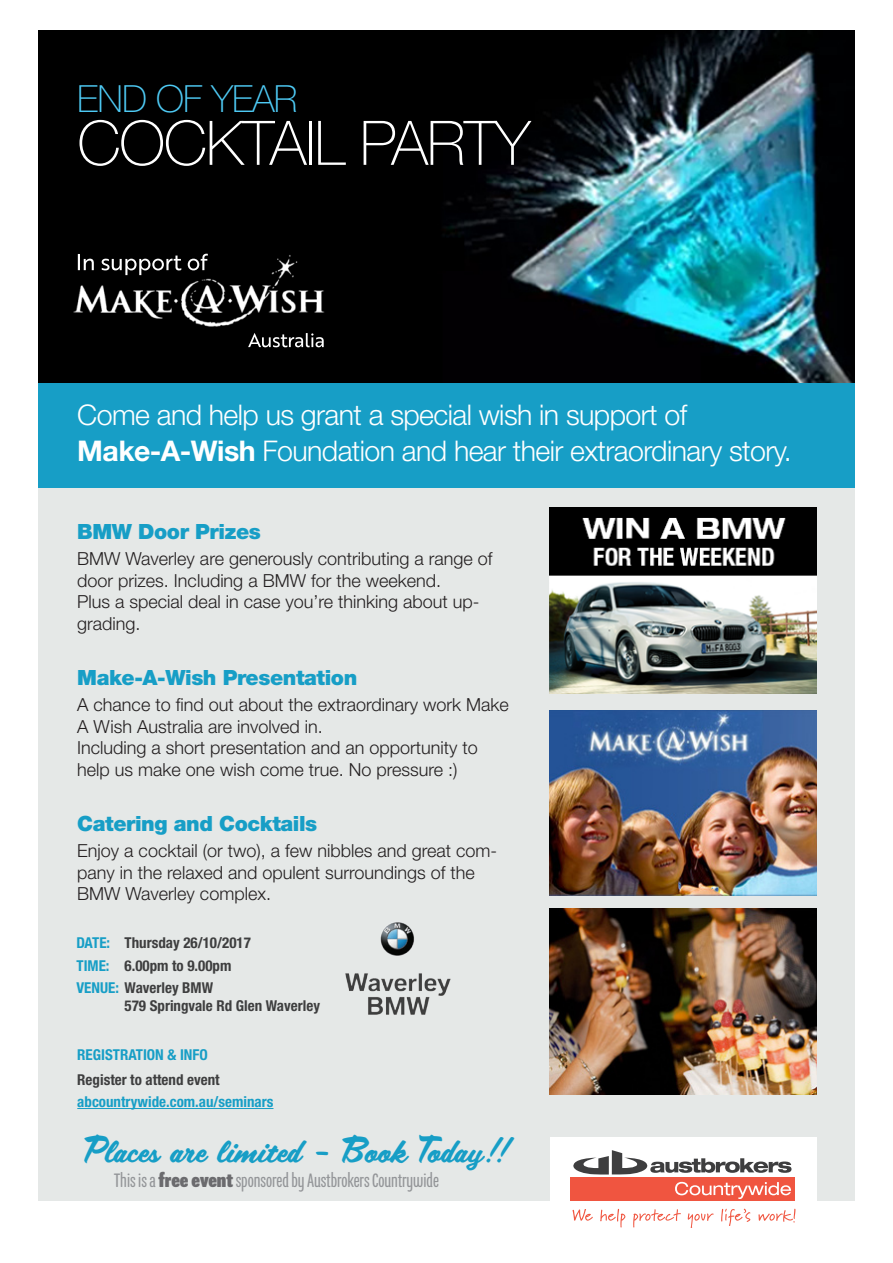
<style>
.page{position:relative;width:893px;height:1263px;background:#fff}
.page>*{position:absolute;margin:0;border:0;box-sizing:border-box;transform-origin:0 0}
.t1{font:100 61.5px "Helvetica Neue LT";letter-spacing:-.02em;color:#fff}
.t2{font:100 37.5px "Helvetica Neue LT";letter-spacing:-.02em;color:#4ecaf4}
.program_14pt{font:33px "Scriptorama JF Tradeshow";color:#179ec6}
.t3{font:300 28.5px/36px "Helvetica Neue LT";letter-spacing:-.02em;color:#fff}
.bmw_head{font:900 21px "Helvetica Neue LT";letter-spacing:-.02em;color:#179ec6}
.program_14pt-2{font:21px "Program Nar OT";color:#939598}
.t4{font:300 18px/21.6px "Helvetica Neue LT";color:#231f20}
.program_14pt-3{font:700 condensed 15px "Helvetica Neue LT";color:#3e3e3f}
.t5{font:700 condensed 15px "Helvetica Neue LT";color:#179ec6}
.s1{font-weight:700}
.s2{color:#179ec6}
.s3{font-weight:900;color:#6b6b6e}
</style>
<div class="page">
<div style="left:38px;top:487px;width:817px;height:713px;background:#e5e8e7"></div>
<img style="left:38px;top:31px;width:817px;height:352px">
<img style="left:342px;top:918px;width:111px;height:96px">
<div style="left:38px;top:383px;width:817px;height:104px;background:#179ec6"></div>
<img style="left:61px;top:240px;width:268px;height:121px">
<svg style="left:78px;top:254px;width:130px;height:21px;background:#363636"></svg>
<svg style="left:248px;top:333px;width:76px;height:14px"></svg>
<hr style="left:77px;top:1108px;width:196px;height:1px;background:#179ec6">
<img style="left:550px;top:507px;width:266px;height:186px">
<img style="left:550px;top:710px;width:266px;height:186px">
<img style="left:550px;top:909px;width:266px;height:185px">
<div style="left:550px;top:1137px;width:266px;height:83px;background:#fff"></div>
<div style="left:571px;top:1177px;width:224px;height:23px;background:#f05540"></div>
<svg style="left:573px;top:1150px;width:218px;height:24px"></svg>
<svg style="left:675px;top:1182px;width:116px;height:17px"></svg>
<svg style="left:572px;top:1209px;width:21px;height:12px"></svg>
<svg style="left:600px;top:1209px;width:25px;height:18px"></svg>
<svg style="left:758px;top:1209px;width:37px;height:13px"></svg>
<svg style="left:633px;top:1209px;width:48px;height:18px"></svg>
<svg style="left:688px;top:1213px;width:26px;height:15px"></svg>
<svg style="left:721px;top:1208px;width:29px;height:18px"></svg>
<p class="t2" style="left:77px;top:78px;width:222px">END OF YEAR</p>
<p class="t1" style="left:77px;top:108px;width:454px">COCKTAIL PARTY</p>
<p class="t3" style="left:77px;top:397px;width:716px">Come and help us grant a special wish in support of<br><span class="s1">Make-A-Wish</span> Foundation and hear their extraordinary story.</p>
<p class="bmw_head" style="left:77px;top:519px;width:185px">BMW Door Prizes</p>
<p class="t4" style="left:77px;top:547px;width:417px">BMW Waverley are generously contributing a range of door prizes. Including a BMW for the weekend.</p>
<p class="t4" style="left:77px;top:591px;width:404px">Plus a special deal in case you’re thinking about up&shy;grading.</p>
<p class="bmw_head" style="left:77px;top:665px;width:282px">Make-A-Wish Presentation</p>
<p class="t4" style="left:77px;top:693px;width:433px">A chance to find out about the extraordinary work Make<br>A Wish Australia are involved in.</p>
<p class="t4" style="left:77px;top:737px;width:402px">Including a short presentation and an opportunity to help us make one wish come true. No pressure :)</p>
<p class="bmw_head" style="left:77px;top:811px;width:242px">Catering and Cocktails</p>
<p class="t4" style="left:77px;top:839px;width:421px">Enjoy a cocktail (or two), a few nibbles and great com&shy;pany in the relaxed and opulent surroundings of the<br>BMW Waverley complex.</p>
<p class="program_14pt-3" style="left:77px;top:934px;width:176px"><span class="s2">DATE:</span> Thursday 26/10/2017</p>
<p class="program_14pt-3" style="left:77px;top:956px;width:156px"><span class="s2">TIME:</span> 6.00pm to 9.00pm</p>
<p class="program_14pt-3" style="left:77px;top:978px;width:138px"><span class="s2">VENUE:</span> Waverley BMW</p>
<p class="program_14pt-3" style="left:125px;top:996px;width:197px">579 Springvale Rd Glen Waverley</p>
<p class="t5" style="left:77px;top:1045px;width:132px">REGISTRATION &amp; INFO</p>
<p class="program_14pt-3" style="left:77px;top:1070px;width:144px">Register to attend event</p>
<p class="t5" style="left:77px;top:1092px;width:198px">abcountrywide.com.au/seminars</p>
<p class="program_14pt" style="left:83px;top:1126px;width:432px">Places are limited - Book Today!!</p>
<p class="program_14pt-2" style="left:114px;top:1170px;width:326px">This is a <span class="s3">free event</span> sponsored by Austbrokers Countrywide</p>
</div>
